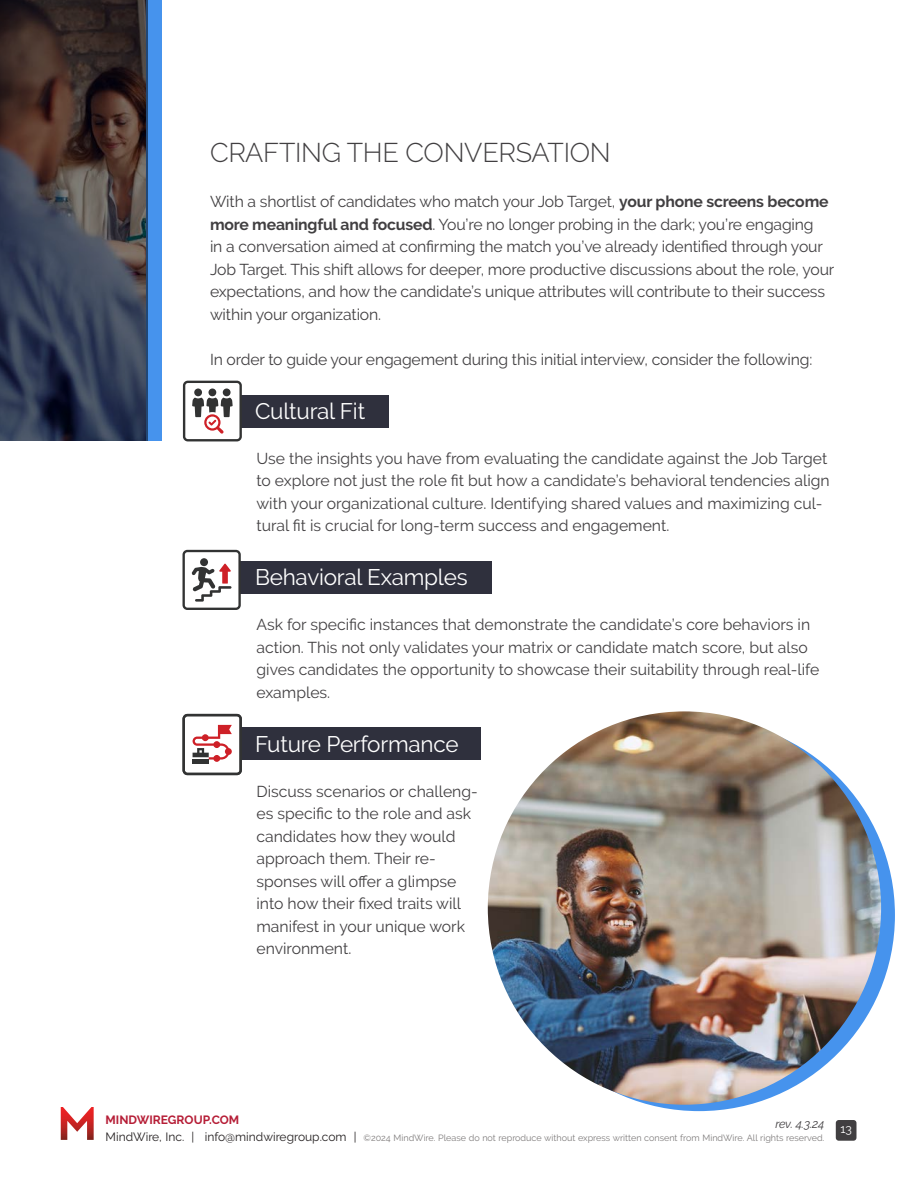
<style>
.page{position:relative;width:918px;height:1188px;background:#fff}
.page>*{position:absolute;margin:0;border:0;box-sizing:border-box;transform-origin:0 0}
.t1{font:300 27px "Raleway";letter-spacing:-.01em;color:#413f41}
.t2{font:22.5px "Raleway";letter-spacing:-.01em;color:#fff}
.Subsection{font:15.75px/22.5px "Raleway";letter-spacing:-.005em;color:#413f41}
.t3{font:700 12px "Raleway";color:#b61e37}
.t4{font:italic 12px "Raleway";color:#413f41}
.t5{font:12px "Raleway";color:#fff}
.t6{font:9px "Raleway";color:#7f7c7c}
.s1{font-weight:700}
.s2{font-size:12px;color:#231f20}
</style>
<div class="page">
<svg style="left:61px;top:1107px;width:33px;height:33px"></svg>
<div style="left:836px;top:1120px;width:21px;height:21px;background:#413f41;border-radius:3px"></div>
<div style="left:241px;top:395px;width:148px;height:33px;background:#2f303d"></div>
<div style="left:240px;top:561px;width:252px;height:33px;background:#2f303d"></div>
<div style="left:241px;top:728px;width:240px;height:32px;background:#2f303d"></div>
<div style="left:146px;top:0;width:16px;height:441px;background:#4693ed"></div>
<svg style="left:0;top:0;width:148px;height:441px;background:#3c3942"></svg>
<div style="left:183px;top:381px;width:59px;height:60px;border:2px solid #323333;border-radius:4px"></div>
<div style="left:194px;top:389px;width:8px;height:7px;background:#323333;border-radius:50%"></div>
<div style="left:208px;top:389px;width:8px;height:7px;background:#323333;border-radius:50%"></div>
<div style="left:223px;top:389px;width:8px;height:7px;background:#323333;border-radius:50%"></div>
<svg style="left:192px;top:398px;width:41px;height:36px"></svg>
<div style="left:183px;top:714px;width:59px;height:61px;border:2px solid #323333;border-radius:4px"></div>
<hr style="left:193px;top:760px;width:16px;height:4px;background:#323333">
<svg style="left:193px;top:725px;width:39px;height:37px"></svg>
<div style="left:183px;top:550px;width:58px;height:60px;border:2px solid #323333;border-radius:4px"></div>
<div style="left:200px;top:558px;width:8px;height:8px;background:#323333;border-radius:50%"></div>
<svg style="left:192px;top:564px;width:40px;height:38px"></svg>
<div style="left:503px;top:719px;width:392px;height:392px;background:#4693ed;border-radius:50%"></div>
<img style="left:488px;top:711px;width:393px;height:394px;border-radius:197px">
<p class="t1" style="left:210px;top:137px;width:402px">CRAFTING THE CONVERSATION</p>
<p class="Subsection" style="left:210px;top:190px;width:626px">With a shortlist of candidates who match your Job Target, <span class="s1">your phone screens become more meaningful and focused</span>. You’re no longer probing in the dark; you’re engaging<br>in a conversation aimed at confirming the match you’ve already identified through your Job Target. This shift allows for deeper, more productive discussions about the role, your expectations, and how the candidate’s unique attributes will contribute to their success within your organization.</p>
<p class="Subsection" style="left:210px;top:348px;width:604px">In order to guide your engagement during this initial interview, consider the following:</p>
<p class="t2" style="left:255px;top:398px;width:112px">Cultural Fit</p>
<p class="Subsection" style="left:256px;top:447px;width:575px">Use the insights you have from evaluating the candidate against the Job Target to explore not just the role fit but how a candidate’s behavioral tendencies align with your organizational culture. Identifying shared values and maximizing cul&shy;tural fit is crucial for long-term success and engagement.</p>
<p class="t2" style="left:255px;top:564px;width:214px">Behavioral Examples</p>
<p class="Subsection" style="left:256px;top:613px;width:564px">Ask for specific instances that demonstrate the candidate’s core behaviors in action. This not only validates your matrix or candidate match score, but also gives candidates the opportunity to showcase their suitability through real-life examples.</p>
<p class="t2" style="left:255px;top:731px;width:205px">Future Performance</p>
<p class="Subsection" style="left:256px;top:780px;width:223px">Discuss scenarios or challeng&shy;es specific to the role and ask candidates how they would approach them. Their re&shy;sponses will offer a glimpse into how their fixed traits will manifest in your unique work environment.</p>
<p class="t3" style="left:106px;top:1113px;width:135px">MINDWIREGROUP.COM</p>
<p class="t6" style="left:106px;top:1132px;width:720px"><span class="s2">MindWire, Inc. | info@mindwiregroup.com |</span> ©2024 MindWire. Please do not reproduce without express written consent from MindWire. All rights reserved.</p>
<p class="t4" style="left:775px;top:1117px;width:51px">rev. 4.3.24</p>
<p class="t5" style="left:840px;top:1122px;width:13px">13</p>
</div>
